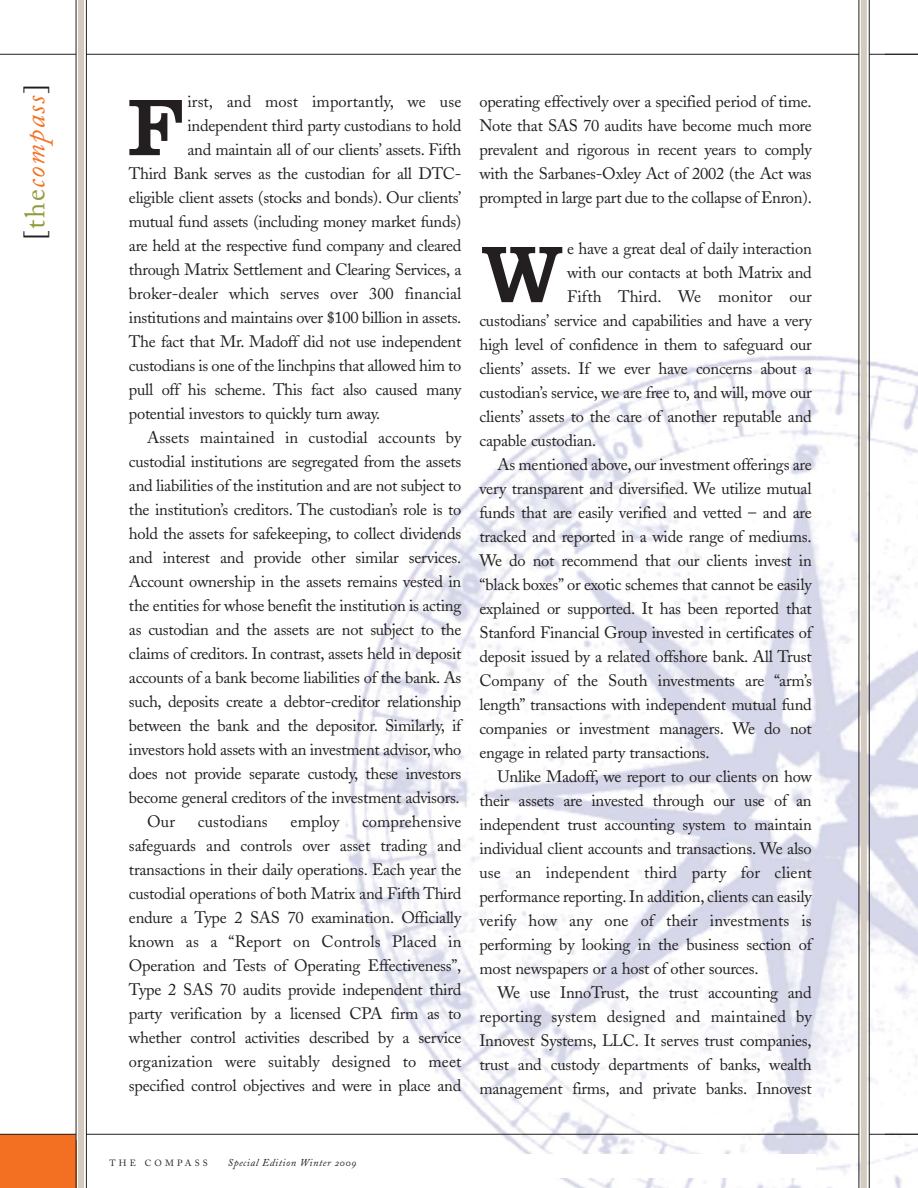
<style>
.page{position:relative;width:918px;height:1188px;background:#fff}
.page>*{position:absolute;margin:0;border:0;box-sizing:border-box;transform-origin:0 0}
.t1{font:83.25px "Clarendon";color:#231f20}
.t2{font:italic 28.05px "Adobe Caslon";letter-spacing:.06em;color:#f36f21}
.t3{font:16.5px/24px "Adobe Caslon";letter-spacing:-.015em;color:#231f20;text-align:justify}
.t4{font:16.5px "Adobe Caslon";letter-spacing:.005em;color:#231f20}
.t5{font:italic 10.5px "Adobe Caslon";letter-spacing:.05em;color:#231f20}
.t6{font:9px "Adobe Caslon";letter-spacing:.35em;color:#231f20}
.s1{font-style:normal;color:#231f20}
.s2{font-style:normal;color:#929b3d}
.s3{font-family:"Adobe Caslon Exp"}
</style>
<div class="page">
<img style="left:341px;top:319px;width:577px;height:869px">
<div style="left:0;top:1134px;width:76px;height:54px;background:#f36f21"></div>
<hr style="left:0;top:1134px;width:918px;height:1px;background:#231f20">
<hr style="left:0;top:54px;width:918px;height:1px;background:#231f20">
<div style="left:76px;top:51px;width:10px;height:9px;background:#fff"></div>
<div style="left:76px;top:1131px;width:10px;height:9px;background:#fff"></div>
<div style="left:859px;top:1131px;width:10px;height:9px;background:#fff"></div>
<div style="left:859px;top:51px;width:10px;height:9px;background:#fff"></div>
<div style="left:861px;top:0;width:6px;height:1188px;background:#d2cbbe"></div>
<hr style="left:859px;top:0;width:1px;height:1188px;background:#231f20">
<hr style="left:869px;top:0;width:1px;height:1188px;background:#231f20">
<div style="left:78px;top:0;width:6px;height:1188px;background:#d2cbbe"></div>
<hr style="left:76px;top:0;width:1px;height:1188px;background:#231f20">
<hr style="left:86px;top:0;width:1px;height:1188px;background:#231f20">
<div style="left:108px;top:1154px;width:707px;height:24px;background:#fff"></div>
<h2 class="t2" style="left:24px;top:240px;width:158px;rotate:-90deg"><span class="s1">[</span><span class="s2">the</span>compass<span class="s1">]</span></h2>
<h1 class="t1" style="left:128px;top:99px;width:57px">F</h1>
<p class="t4" style="left:187px;top:95px;width:275px">irst, and most importantly, we use</p>
<p class="t3" style="left:187px;top:116px;width:275px">independent third party custodians to hold</p>
<p class="t3" style="left:187px;top:140px;width:275px">and maintain all of our clients’ assets. Fifth</p>
<p class="t3" style="left:129px;top:164px;width:334px">Third Bank serves as the custodian for all DTC-</p>
<p class="t3" style="left:129px;top:188px;width:334px">eligible client assets (stocks and bonds). Our clients’</p>
<p class="t3" style="left:129px;top:212px;width:334px">mutual fund assets (including money market funds)</p>
<p class="t3" style="left:129px;top:236px;width:334px">are held at the respective fund company and cleared</p>
<p class="t3" style="left:129px;top:260px;width:334px">through Matrix Settlement and Clearing Services, a</p>
<p class="t3" style="left:129px;top:284px;width:334px">broker-dealer which serves over 300 financial</p>
<p class="t3" style="left:129px;top:308px;width:334px">institutions and maintains over $100 billion in assets.</p>
<p class="t3" style="left:129px;top:332px;width:334px">The fact that Mr. Madoff did not use independent</p>
<p class="t3" style="left:129px;top:356px;width:334px">custodians is one of the linchpins that allowed him to</p>
<p class="t3" style="left:129px;top:380px;width:334px">pull off his scheme. This fact also caused many</p>
<p class="t3" style="left:129px;top:404px;width:253px">potential investors to quickly turn away.</p>
<p class="t4" style="left:147px;top:431px;width:316px">Assets maintained in custodial accounts by</p>
<p class="t3" style="left:129px;top:452px;width:334px">custodial institutions are segregated from the assets</p>
<p class="t3" style="left:129px;top:476px;width:334px">and liabilities of the institution and are not subject to</p>
<p class="t3" style="left:129px;top:500px;width:334px">the institution’s creditors. The custodian’s role is to</p>
<p class="t3" style="left:129px;top:524px;width:334px">hold the assets for safekeeping, to collect dividends</p>
<p class="t3" style="left:129px;top:548px;width:334px">and interest and provide other similar services.</p>
<p class="t3" style="left:129px;top:572px;width:334px">Account ownership in the assets remains vested in</p>
<p class="t3" style="left:129px;top:596px;width:334px">the entities for whose benefit the institution is acting</p>
<p class="t3" style="left:129px;top:620px;width:334px">as custodian and the assets are not subject to the</p>
<p class="t3" style="left:129px;top:644px;width:334px">claims of creditors. In contrast, assets held in deposit</p>
<p class="t3" style="left:129px;top:668px;width:334px">accounts of a bank become liabilities of the bank. As</p>
<p class="t3" style="left:129px;top:692px;width:334px">such, deposits create a debtor-creditor relationship</p>
<p class="t3" style="left:129px;top:716px;width:334px">between the bank and the depositor. Similarly, if</p>
<p class="t3" style="left:129px;top:740px;width:334px">investors hold assets with an investment advisor, who</p>
<p class="t3" style="left:129px;top:764px;width:334px">does not provide separate custody, these investors</p>
<p class="t3" style="left:129px;top:788px;width:332px">become general creditors of the investment advisors.</p>
<p class="t3" style="left:147px;top:812px;width:30px">Our</p>
<p class="t4" style="left:198px;top:815px;width:71px">custodians</p>
<p class="t3" style="left:291px;top:812px;width:50px">employ</p>
<p class="t3" style="left:129px;top:812px;width:334px;text-indent:233px">comprehensive safeguards and controls over asset trading and transactions in their daily operations. Each year the custodial operations of both Matrix and Fifth Third endure a Type 2 SAS 70 examination. Officially known as a “Report on Controls Placed in Operation and Tests of Operating Effectiveness”, Type 2 SAS 70 audits provide independent third party verification by a licensed CPA firm as to whether control activities described by a service organization were suitably designed to meet specified control objectives and were in place and</p>
<p class="t3" style="left:479px;top:92px;width:334px">operating effectively over a specified period of time.<br>Note that SAS 70 audits have become much more prevalent and rigorous in recent years to comply with the Sarbanes-Oxley Act of 2002 (the Act was prompted in large part due to the collapse of Enron).</p>
<h1 class="t1" style="left:480px;top:246px;width:85px">W</h1>
<p class="t3" style="left:567px;top:239px;width:246px">e have a great deal of daily interaction</p>
<p class="t3" style="left:567px;top:263px;width:246px">with our contacts at both Matrix and</p>
<p class="t4" style="left:567px;top:290px;width:246px">Fifth Third. We monitor our</p>
<p class="t3" style="left:479px;top:311px;width:334px">custodians’ service and capabilities and have a very</p>
<p class="t3" style="left:479px;top:335px;width:334px">high level of confidence in them to safeguard our</p>
<p class="t3" style="left:479px;top:359px;width:334px">clients’ assets. If we ever have concerns about a</p>
<p class="t3" style="left:479px;top:383px;width:334px">custodian’s service, we are free to, and will, move our</p>
<p class="t3" style="left:479px;top:407px;width:334px">clients’ assets to the care of another reputable and</p>
<p class="t3" style="left:479px;top:431px;width:118px">capable custodian.</p>
<p class="t3" style="left:497px;top:455px;width:316px">As mentioned above, our investment offerings are</p>
<p class="t3" style="left:479px;top:479px;width:334px">very transparent and diversified. We utilize mutual</p>
<p class="t3" style="left:479px;top:503px;width:334px">funds that are easily verified and vetted – and are</p>
<p class="t3" style="left:479px;top:527px;width:334px">tracked and reported in a wide range of mediums.</p>
<p class="t3" style="left:479px;top:551px;width:334px">We do not recommend that our clients invest in</p>
<p class="t3" style="left:479px;top:575px;width:334px">“black boxes” or exotic schemes that cannot be easily</p>
<p class="t3" style="left:479px;top:599px;width:334px">explained or supported. It has been reported that</p>
<p class="t3" style="left:479px;top:623px;width:334px">Stanford Financial Group invested in certificates of</p>
<p class="t3" style="left:479px;top:647px;width:334px">deposit issued by a related offshore bank. All Trust</p>
<p class="t3" style="left:479px;top:671px;width:334px">Company of the South investments are “arm’s</p>
<p class="t3" style="left:479px;top:695px;width:334px">length” transactions with independent mutual fund</p>
<p class="t3" style="left:479px;top:719px;width:334px">companies or investment managers. We do not</p>
<p class="t3" style="left:479px;top:743px;width:232px">engage in related party transactions.</p>
<p class="t3" style="left:497px;top:767px;width:316px">Unlike Madoff, we report to our clients on how</p>
<p class="t3" style="left:479px;top:791px;width:334px">their assets are invested through our use of an</p>
<p class="t3" style="left:479px;top:815px;width:334px">independent trust accounting system to maintain</p>
<p class="t3" style="left:479px;top:839px;width:334px">individual client accounts and transactions. We also</p>
<p class="t4" style="left:479px;top:866px;width:334px">use an independent third party for client</p>
<p class="t3" style="left:479px;top:887px;width:334px">performance reporting. In addition, clients can easily</p>
<p class="t4" style="left:479px;top:914px;width:334px">verify how any one of their investments is</p>
<p class="t3" style="left:479px;top:935px;width:334px">performing by looking in the business section of</p>
<p class="t3" style="left:479px;top:959px;width:281px">most newspapers or a host of other sources.</p>
<p class="t3" style="left:497px;top:983px;width:316px">We use InnoTrust, the trust accounting and</p>
<p class="t4" style="left:479px;top:1010px;width:334px">reporting system designed and maintained by</p>
<p class="t3" style="left:479px;top:1031px;width:334px">Innovest Systems, LLC. It serves trust companies,</p>
<p class="t3" style="left:479px;top:1055px;width:334px">trust and custody departments of banks, wealth</p>
<p class="t3" style="left:479px;top:1079px;width:334px">management firms, and private banks. Innovest</p>
<p class="t6" style="left:110px;top:1160px;width:100px">THE COMPASS</p>
<p class="t5" style="left:228px;top:1159px;width:130px">Special Edition Winter <span class="s3">2009</span></p>
</div>
